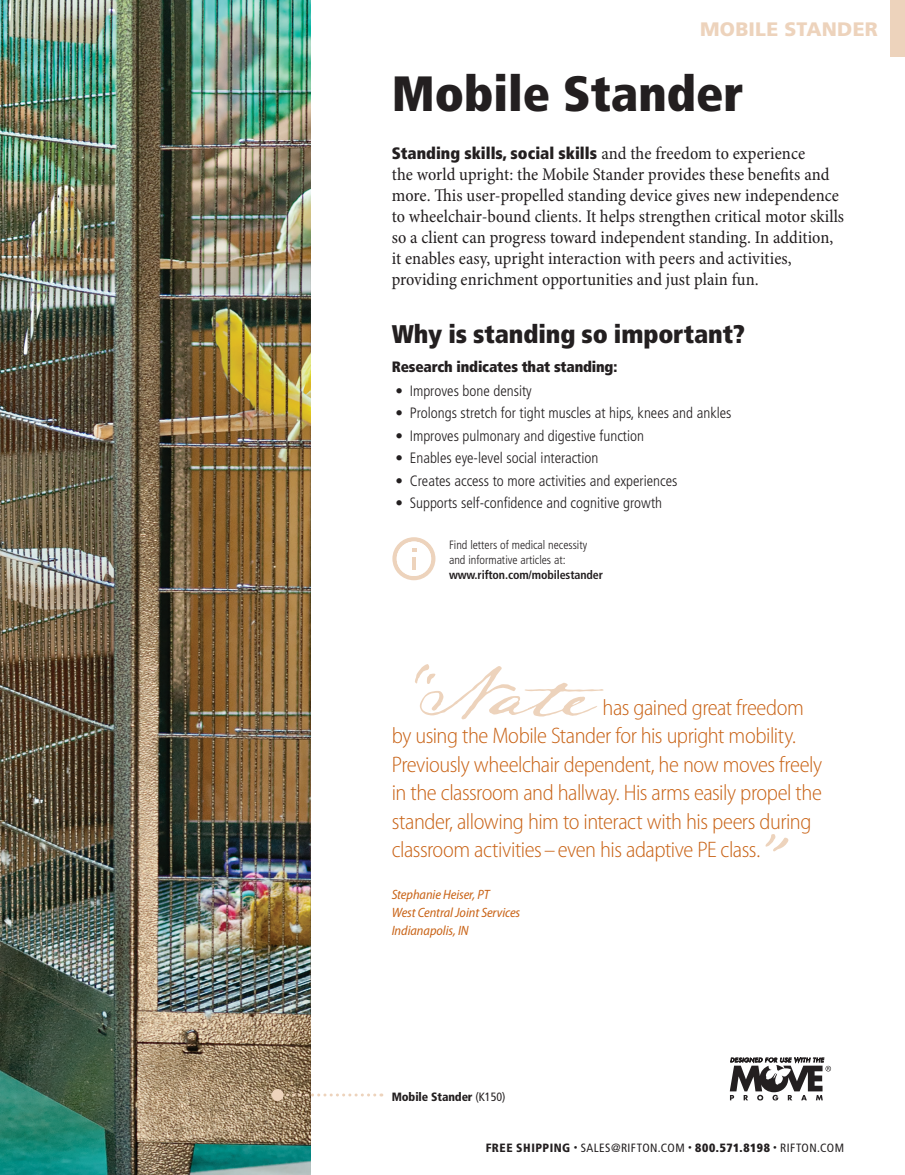
<style>
.page{position:relative;width:905px;height:1175px;background:#fff}
.page>*{position:absolute;margin:0;border:0;box-sizing:border-box;transform-origin:0 0}
.Testimonial_quote{font:67.5px "Lamar Pen";color:#edd3bc}
.A_section_head{font:900 condensed 49.5px "Frutiger LT Std";color:#231f20}
.B_head{font:900 condensed 25.5px "Frutiger LT Std";letter-spacing:-.005em;color:#231f20}
.Testimonial_quote-2{font:300 semi-condensed 22.5px/28.5px "Myriad Pro";letter-spacing:-.025em;color:#c96418}
.t1{font:900 19.5px "Frutiger LT Std";letter-spacing:.01em;color:#edd3bc}
.Text_Min_Cond_12_14__p6b{font:condensed 18px/21px "Minion Pro";letter-spacing:.005em;color:#231f20}
.Text_Min_Cond_12_14__p6b-2{font:900 condensed 16.5px "Frutiger LT Std";color:#231f20}
.t2{font:300 condensed 15px "Frutiger LT Std";color:#231f20}
.Text_Frut_47_10_13__0b{font:900 condensed 15px "Frutiger LT Std";letter-spacing:-.01em;color:#231f20}
.Testimonial_attribution{font:italic semi-condensed 13.5px/18px "Myriad Pro";letter-spacing:-.005em;color:#c96418}
.Caption_47_Lt_8_10{font:300 condensed 12px/15px "Frutiger LT Std";color:#231f20}
.t3{font:condensed 12px "Frutiger LT Std";letter-spacing:.035em;color:#231f20}
.Caption_57_Cond_8_10{font:900 condensed 12px "Frutiger LT Std";letter-spacing:-.01em;color:#231f20}
.s1{font-family:"Minion Pro";font-weight:400;font-size:18px}
.s2{font-weight:700}
.s3{font-weight:400}
.s4{font-weight:900}
.s5{font-weight:700;font-size:7.5px}
</style>
<div class="page">
<div style="left:890px;top:0;width:14px;height:57px;background:#edd3bc"></div>
<img style="left:0;top:0;width:310px;height:1174px">
<svg style="left:392px;top:537px;width:43px;height:43px"></svg>
<svg style="left:283px;top:1093px;width:92px;height:3px"></svg>
<div style="left:271px;top:1089px;width:12px;height:12px;background:#edd3bc;border-radius:50%"></div>
<svg style="left:729px;top:1057px;width:102px;height:43px"></svg>
<p class="t1" style="left:700px;top:17px;width:179px">MOBILE STANDER</p>
<p class="A_section_head" style="left:392px;top:64px;width:353px">Mobile Stander</p>
<p class="Text_Min_Cond_12_14__p6b-2" style="left:392px;top:143px;width:415px">Standing skills, social skills <span class="s1">and the freedom to experience</span></p>
<p class="Text_Min_Cond_12_14__p6b" style="left:392px;top:164px;width:454px">the world upright: the Mobile Stander provides these benefits and more. This user-propelled standing device gives new independence to wheelchair-bound clients. It helps strengthen critical motor skills so a client can progress toward independent standing. In addition, it enables easy, upright interaction with peers and activities, providing enrichment opportunities and just plain fun.</p>
<p class="B_head" style="left:392px;top:319px;width:354px">Why is standing so important?</p>
<p class="Text_Frut_47_10_13__0b" style="left:392px;top:357px;width:227px">Research indicates that standing:</p>
<p class="t2" style="left:395px;top:382px;width:138px">• Improves bone density</p>
<p class="t2" style="left:395px;top:404px;width:337px">• Prolongs stretch for tight muscles at hips, knees and ankles</p>
<p class="t2" style="left:395px;top:427px;width:250px">• Improves pulmonary and digestive function</p>
<p class="t2" style="left:395px;top:449px;width:204px">• Enables eye-level social interaction</p>
<p class="t2" style="left:395px;top:472px;width:283px">• Creates access to more activities and experiences</p>
<p class="t2" style="left:395px;top:494px;width:268px">• Supports self-confidence and cognitive growth</p>
<p class="Caption_47_Lt_8_10" style="left:449px;top:537px;width:155px">Find letters of medical necessity and informative articles at: <span class="s2">www.rifton.com/mobilestander</span></p>
<p class="Testimonial_quote" style="left:392px;top:650px;width:213px">“Nate</p>
<p class="Testimonial_quote-2" style="left:392px;top:693px;width:432px;text-indent:211px">has gained great freedom by using the Mobile Stander for his upright mobility.<br>Previously wheelchair dependent, he now moves freely in the classroom and hallway. His arms easily propel the stander, allowing him to interact with his peers during classroom activities–even his adaptive PE class.</p>
<p class="Testimonial_quote" style="left:742px;top:818px;width:28px">”</p>
<p class="Testimonial_attribution" style="left:392px;top:885px;width:130px">Stephanie Heiser, PT<br>West Central Joint Services<br>Indianapolis, IN</p>
<p class="Caption_57_Cond_8_10" style="left:392px;top:1089px;width:115px">Mobile Stander <span class="s3">(K150)</span></p>
<p class="t3" style="left:485px;top:1140px;width:360px"><span class="s4">FREE SHIPPING</span> <span class="s5">•</span> SALES@RIFTON.COM <span class="s5">•</span> <span class="s4">800.571.8198</span> <span class="s5">•</span> RIFTON.COM</p>
</div>
